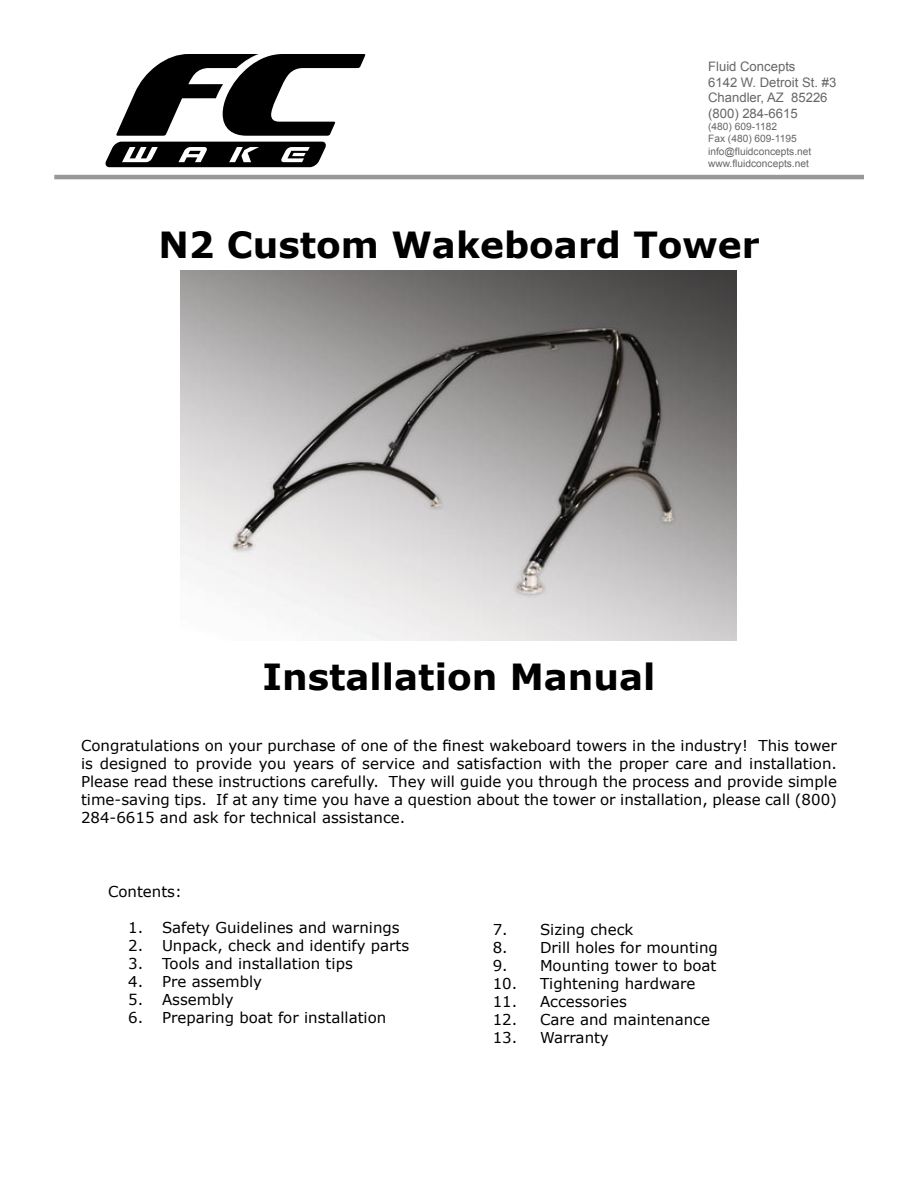
<style>
.page{position:relative;width:918px;height:1188px;background:#fff}
.page>*{position:absolute;margin:0;border:0;box-sizing:border-box;transform-origin:0 0}
.t1{font:700 36px "Verdana";color:#000}
.t2{font:15px/18px "Verdana";color:#000;text-align:justify}
.t3{font:13.05px/15.8px "Arial";color:#666667}
.t4{font:10.2px/12.3px "Arial";color:#666667}
</style>
<div class="page">
<hr style="left:54px;top:175px;width:810px;height:4px;background:#989898">
<svg style="left:116px;top:54px;width:249px;height:82px"></svg>
<svg style="left:106px;top:142px;width:220px;height:25px"></svg>
<img style="left:180px;top:270px;width:556px;height:371px">
<p class="t3" style="left:708px;top:59px;width:130px">Fluid Concepts<br>6142 W. Detroit St. #3<br>Chandler, AZ 85226 (800) 284-6615</p>
<p class="t4" style="left:708px;top:121px;width:105px">(480) 609-1182<br>Fax (480) 609-1195 info@fluidconcepts.net www.fluidconcepts.net</p>
<h1 class="t1" style="left:158px;top:222px;width:603px">N2 Custom Wakeboard Tower</h1>
<h1 class="t1" style="left:263px;top:654px;width:394px">Installation Manual</h1>
<p class="t2" style="left:81px;top:737px;width:758px">Congratulations on your purchase of one of the finest wakeboard towers in the industry! This tower is designed to provide you years of service and satisfaction with the proper care and installation.<br>Please read these instructions carefully. They will guide you through the process and provide simple time-saving tips. If at any time you have a question about the tower or installation, please call (800)<br>284-6615 and ask for technical assistance.</p>
<p class="t2" style="left:108px;top:883px;width:75px">Contents:</p>
<p class="t2" style="left:128px;top:919px;width:273px">1. Safety Guidelines and warnings</p>
<p class="t2" style="left:128px;top:937px;width:283px">2. Unpack, check and identify parts</p>
<p class="t2" style="left:128px;top:955px;width:226px">3. Tools and installation tips</p>
<p class="t2" style="left:128px;top:973px;width:135px">4. Pre assembly</p>
<p class="t2" style="left:128px;top:991px;width:107px">5. Assembly</p>
<p class="t2" style="left:128px;top:1009px;width:260px">6. Preparing boat for installation</p>
<p class="t2" style="left:493px;top:921px;width:142px">7. Sizing check</p>
<p class="t2" style="left:493px;top:939px;width:227px">8. Drill holes for mounting</p>
<p class="t2" style="left:493px;top:957px;width:225px">9. Mounting tower to boat</p>
<p class="t2" style="left:493px;top:975px;width:204px">10. Tightening hardware</p>
<p class="t2" style="left:493px;top:993px;width:136px">11. Accessories</p>
<p class="t2" style="left:493px;top:1011px;width:219px">12. Care and maintenance</p>
<p class="t2" style="left:493px;top:1029px;width:118px">13. Warranty</p>
</div>
